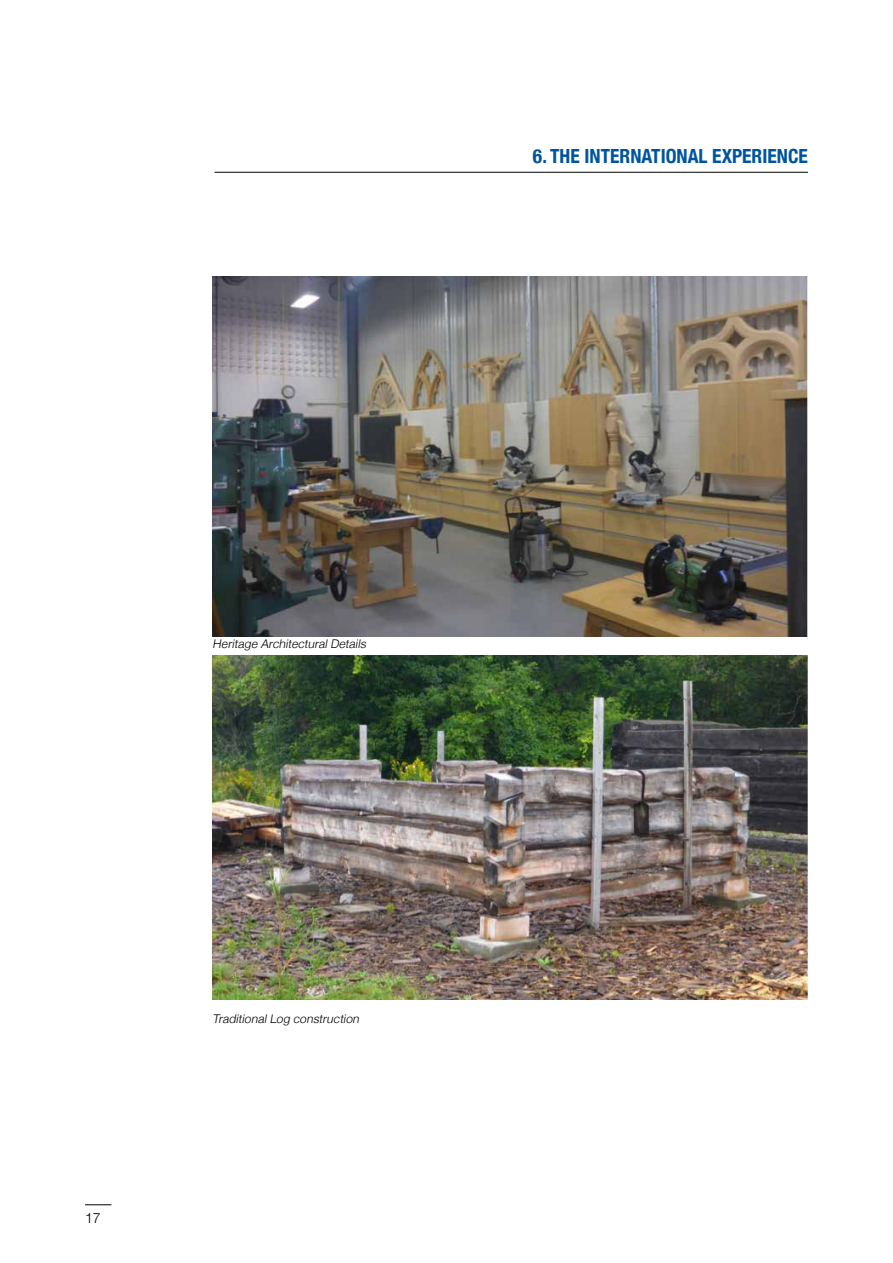
<style>
.page{position:relative;width:893px;height:1263px;background:#fff}
.page>*{position:absolute;margin:0;border:0;box-sizing:border-box;transform-origin:0 0}
.t1{font:700 condensed 19.5px "Helvetica Neue";color:#00549e}
.t2{font:300 14.25px "Helvetica Neue";color:#000}
.t3{font:italic 300 12px "Helvetica Neue";color:#000}
</style>
<div class="page">
<svg style="left:85px;top:1204px;width:26px;height:1px"></svg>
<hr style="left:214px;top:172px;width:594px;height:1px;background:#000">
<img style="left:213px;top:276px;width:595px;height:361px">
<img style="left:213px;top:656px;width:595px;height:343px">
<h1 class="t1" style="left:533px;top:139px;width:276px">6. THE INTERNATIONAL EXPERIENCE</h1>
<p class="t3" style="left:213px;top:634px;width:158px">Heritage ArchitecturalDetails</p>
<p class="t2" style="left:85px;top:1206px;width:17px">17</p>
<p class="t3" style="left:213px;top:1009px;width:151px">TraditionalLog construction</p>
</div>
